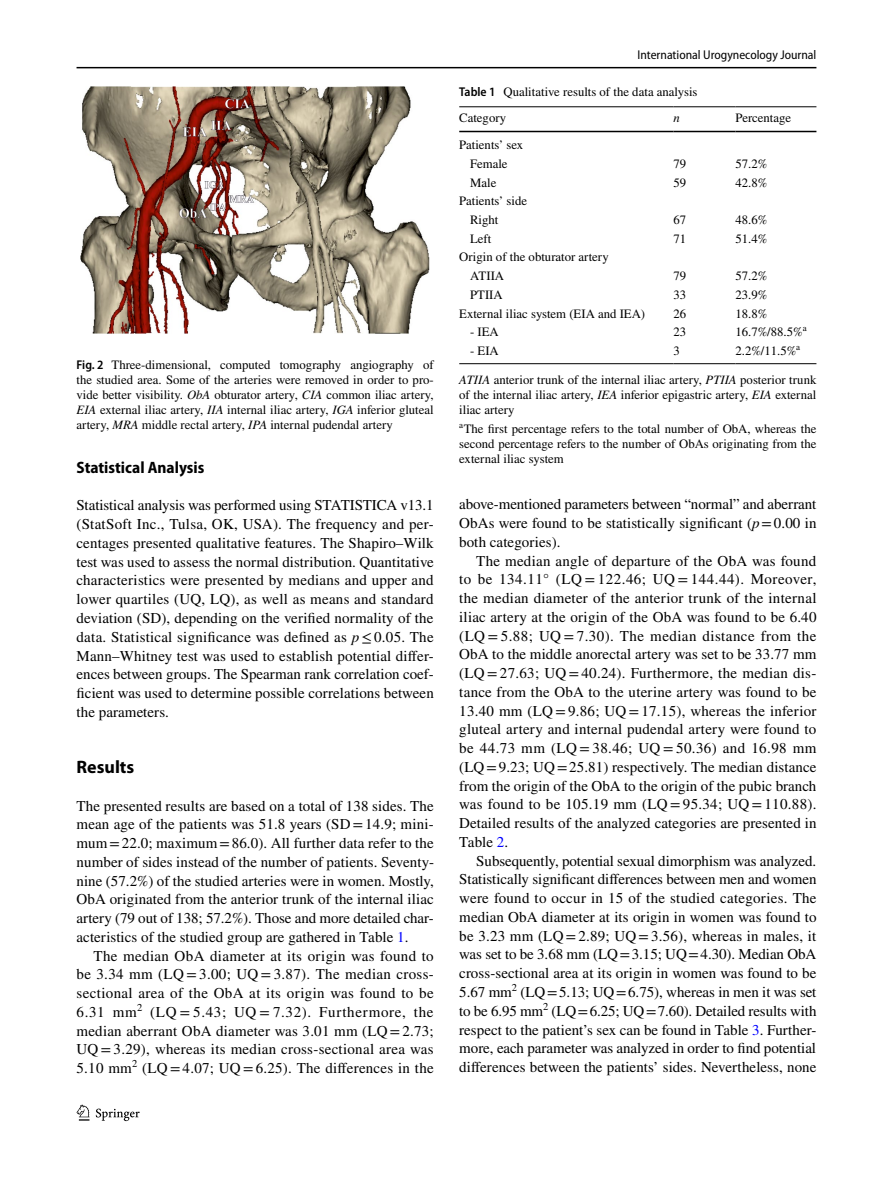
<style>
.page{position:relative;width:893px;height:1187px;background:#fff}
.page>*{position:absolute;margin:0;border:0;box-sizing:border-box;transform-origin:0 0}
.t1{font:700 18px "Myriad Pro";color:#000}
.t2{font:700 semi-condensed 16.5px "Myriad Pro";color:#000}
.t3{font:15px/18.8px "STIX";letter-spacing:.005em;color:#000;text-align:justify}
.t4{font:12.75px/15px "STIX";color:#000;text-align:justify}
.t5{font:semi-condensed 12.75px "Myriad Pro";color:#000}
.t6{font:italic 12.75px "STIX";color:#000}
.s1{font-family:"Myriad Pro";font-weight:600;font-stretch:semi-condensed}
.s2{font-style:italic}
.s3{color:#00f}
</style>
<div class="page">
<hr style="left:77px;top:67px;width:739px;height:1px;background:#000">
<svg style="left:77px;top:1104px;width:12px;height:16px"></svg>
<svg style="left:96px;top:1108px;width:44px;height:12px"></svg>
<img style="left:81px;top:87px;width:348px;height:246px">
<hr style="left:459px;top:106px;width:215px;height:1px;background:#000">
<hr style="left:459px;top:131px;width:215px;height:1px;background:#000">
<hr style="left:674px;top:106px;width:61px;height:1px;background:#000">
<hr style="left:674px;top:131px;width:61px;height:1px;background:#000">
<hr style="left:735px;top:106px;width:81px;height:1px;background:#000">
<hr style="left:735px;top:131px;width:81px;height:1px;background:#000">
<hr style="left:459px;top:363px;width:215px;height:1px;background:#000">
<hr style="left:674px;top:363px;width:61px;height:1px;background:#000">
<hr style="left:735px;top:363px;width:81px;height:1px;background:#000">
<p class="t4" style="left:77px;top:358px;width:359px"><span class="s1">Fig. 2</span> Three-dimensional, computed tomography angiography of the studied area. Some of the arteries were removed in order to pro&shy;vide better visibility. <span class="s2">ObA</span> obturator artery, <span class="s2">CIA</span> common iliac artery, <span class="s2">EIA</span> external iliac artery, <span class="s2">IIA</span> internal iliac artery, <span class="s2">IGA</span> inferior gluteal artery, <span class="s2">MRA</span> middle rectal artery, <span class="s2">IPA</span> internal pudendal artery</p>
<p class="t2" style="left:77px;top:458px;width:129px">Statistical Analysis</p>
<p class="t3" style="left:77px;top:497px;width:359px">Statistical analysis was performed using STATISTICA v13.1 (StatSoft Inc., Tulsa, OK, USA). The frequency and per&shy;centages presented qualitative features. The Shapiro–Wilk test was used to assess the normal distribution. Quantitative characteristics were presented by medians and upper and lower quartiles (UQ, LQ), as well as means and standard deviation (SD), depending on the verified normality of the data. Statistical significance was defined as <span class="s2">p</span>≤0.05. The Mann–Whitney test was used to establish potential differ&shy;ences between groups. The Spearman rank correlation coef&shy;ficient was used to determine possible correlations between the parameters.</p>
<p class="t1" style="left:77px;top:755px;width:59px">Results</p>
<p class="t3" style="left:77px;top:797px;width:359px">The presented results are based on a total of 138 sides. The mean age of the patients was 51.8 years (SD =14.9; mini&shy;mum=22.0; maximum=86.0). All further data refer to the number of sides instead of the number of patients. Seventy&shy;nine (57.2%) of the studied arteries were in women. Mostly, ObA originated from the anterior trunk of the internal iliac artery (79 out of 138; 57.2%). Those and more detailed char&shy;acteristics of the studied group are gathered in Table <span class="s3">1</span>.</p>
<p class="t3" style="left:77px;top:947px;width:359px;text-indent:17px">The median ObA diameter at its origin was found to be 3.34 mm (LQ =3.00; UQ =3.87). The median cross&shy;sectional area of the ObA at its origin was found to be 6.31 mm<sup>2</sup> (LQ = 5.43; UQ = 7.32). Furthermore, the median aberrant ObA diameter was 3.01 mm (LQ =2.73; UQ =3.29), whereas its median cross-sectional area was 5.10 mm<sup>2</sup> (LQ =4.07; UQ =6.25). The differences in the</p>
<p class="t5" style="left:637px;top:48px;width:180px">International Urogynecology Journal</p>
<p class="t4" style="left:459px;top:85px;width:240px"><span class="s1">Table 1</span> Qualitative results of the data analysis</p>
<p class="t4" style="left:459px;top:111px;width:49px">Category</p>
<p class="t6" style="left:674px;top:109px;width:8px">n</p>
<p class="t4" style="left:735px;top:111px;width:57px">Percentage</p>
<p class="t4" style="left:459px;top:136px;width:65px;line-height:18.8px;text-align:center">Patients’ sex<br>Female</p>
<p class="t4" style="left:674px;top:157px;width:14px">79</p>
<p class="t4" style="left:735px;top:157px;width:33px">57.2%</p>
<p class="t4" style="left:470px;top:176px;width:28px">Male</p>
<p class="t4" style="left:674px;top:176px;width:14px">59</p>
<p class="t4" style="left:735px;top:176px;width:33px">42.8%</p>
<p class="t4" style="left:470px;top:192px;width:58px;line-height:18.8px;text-indent:-11px">Patients’ side<br>Right</p>
<p class="t4" style="left:674px;top:213px;width:14px">67</p>
<p class="t4" style="left:735px;top:213px;width:33px">48.6%</p>
<p class="t4" style="left:470px;top:232px;width:23px">Left</p>
<p class="t4" style="left:674px;top:232px;width:14px">71</p>
<p class="t4" style="left:735px;top:232px;width:33px">51.4%</p>
<p class="t4" style="left:470px;top:249px;width:140px;line-height:18.8px;text-indent:-11px">Origin of the obturator artery<br>ATIIA</p>
<p class="t4" style="left:674px;top:269px;width:14px">79</p>
<p class="t4" style="left:735px;top:269px;width:33px">57.2%</p>
<p class="t4" style="left:470px;top:288px;width:34px">PTIIA</p>
<p class="t4" style="left:674px;top:288px;width:14px">33</p>
<p class="t4" style="left:735px;top:288px;width:33px">23.9%</p>
<p class="t4" style="left:459px;top:307px;width:187px">External iliac system (EIA and IEA)</p>
<p class="t4" style="left:674px;top:307px;width:14px">26</p>
<p class="t4" style="left:735px;top:307px;width:33px">18.8%</p>
<p class="t4" style="left:470px;top:325px;width:30px">- IEA</p>
<p class="t4" style="left:674px;top:325px;width:14px">23</p>
<p class="t4" style="left:735px;top:325px;width:73px">16.7%/88.5%<sup>a</sup></p>
<p class="t4" style="left:470px;top:344px;width:30px">- EIA</p>
<p class="t4" style="left:674px;top:344px;width:8px">3</p>
<p class="t4" style="left:735px;top:344px;width:66px">2.2%/11.5%<sup>a</sup></p>
<p class="t4" style="left:459px;top:373px;width:359px"><span class="s2">ATIIA</span> anterior trunk of the internal iliac artery, <span class="s2">PTIIA</span> posterior trunk of the internal iliac artery, <span class="s2">IEA</span> inferior epigastric artery, <span class="s2">EIA</span> external iliac artery</p>
<p class="t4" style="left:459px;top:422px;width:359px"><sup>a</sup>The first percentage refers to the total number of ObA, whereas the second percentage refers to the number of ObAs originating from the external iliac system</p>
<p class="t3" style="left:459px;top:496px;width:359px">above-mentioned parameters between “normal” and aberrant ObAs were found to be statistically significant (<span class="s2">p</span>=0.00 in both categories).</p>
<p class="t3" style="left:459px;top:552px;width:359px;text-indent:17px">The median angle of departure of the ObA was found to be 134.11° (LQ = 122.46; UQ = 144.44). Moreover, the median diameter of the anterior trunk of the internal iliac artery at the origin of the ObA was found to be 6.40 (LQ = 5.88; UQ = 7.30). The median distance from the ObA to the middle anorectal artery was set to be 33.77 mm (LQ =27.63; UQ =40.24). Furthermore, the median dis&shy;tance from the ObA to the uterine artery was found to be 13.40 mm (LQ =9.86; UQ =17.15), whereas the inferior gluteal artery and internal pudendal artery were found to be 44.73 mm (LQ = 38.46; UQ = 50.36) and 16.98 mm (LQ=9.23; UQ=25.81) respectively. The median distance from the origin of the ObA to the origin of the pubic branch was found to be 105.19 mm (LQ =95.34; UQ =110.88).<br>Detailed results of the analyzed categories are presented in Table <span class="s3">2</span>.</p>
<p class="t3" style="left:459px;top:852px;width:359px;text-indent:17px">Subsequently, potential sexual dimorphism was analyzed.<br>Statistically significant differences between men and women were found to occur in 15 of the studied categories. The median ObA diameter at its origin in women was found to be 3.23 mm (LQ =2.89; UQ =3.56), whereas in males, it was set to be 3.68 mm (LQ=3.15; UQ=4.30). Median ObA cross-sectional area at its origin in women was found to be 5.67 mm<sup>2</sup> (LQ=5.13; UQ=6.75), whereas in men it was set to be 6.95 mm<sup>2</sup> (LQ=6.25; UQ=7.60). Detailed results with respect to the patient’s sex can be found in Table <span class="s3">3</span>. Further&shy;more, each parameter was analyzed in order to find potential differences between the patients’ sides. Nevertheless, none</p>
</div>
